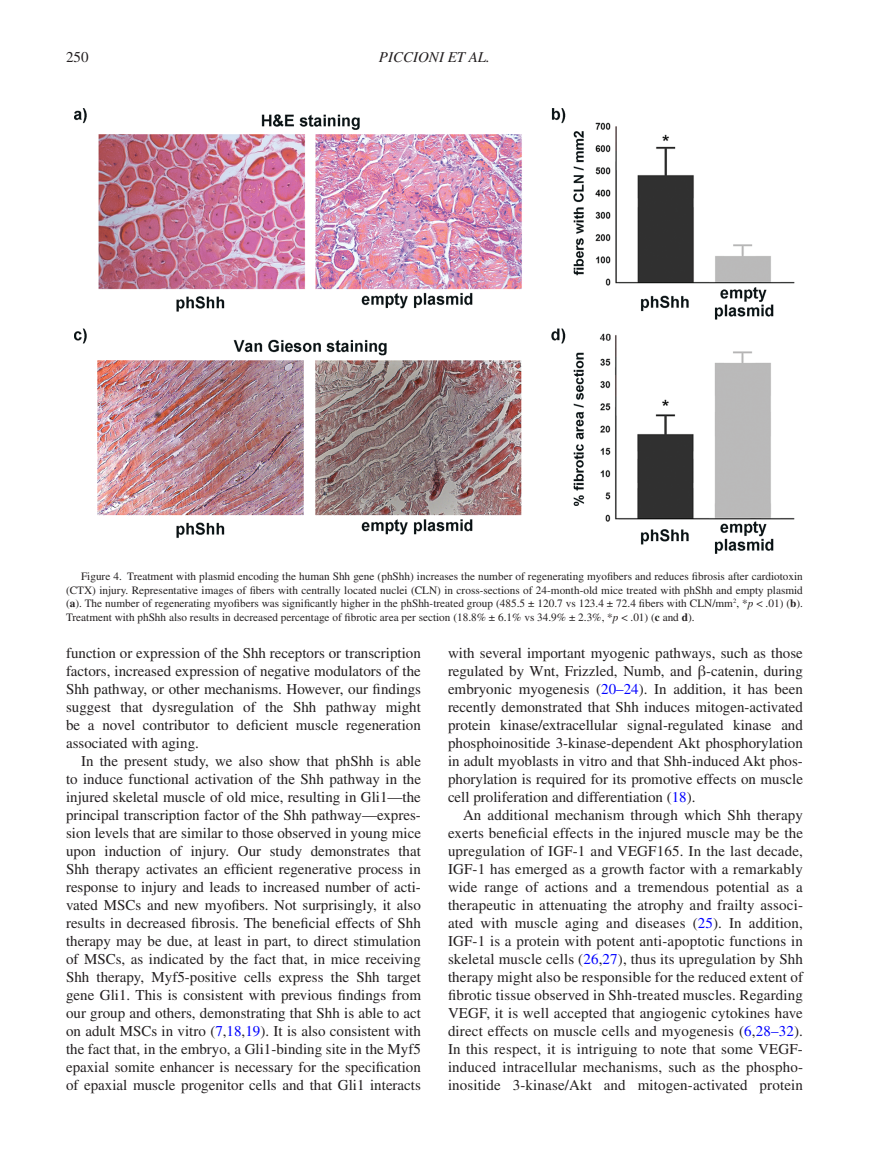
<style>
.page{position:relative;width:893px;height:1174px;background:#fff}
.page>*{position:absolute;margin:0;border:0;box-sizing:border-box;transform-origin:0 0}
.t1{font:15px/18px "Times LT Std";color:#231f20;text-align:justify}
.t2{font:italic 15px "Times LT Std";color:#231f20}
.t3{font:11.25px/13.5px "Times LT Std";color:#231f20;text-align:justify}
.s1{font-weight:700}
.s2{font-style:italic}
.s3{color:#00f}
.s4{font-family:"Gandhari Unicode"}
</style>
<div class="page">
<img style="left:74px;top:108px;width:720px;height:445px">
<p class="t1" style="left:66px;top:47px;width:24px">250</p>
<p class="t2" style="left:379px;top:48px;width:112px">PICCIONI ET AL.</p>
<p class="t3" style="left:66px;top:569px;width:738px;text-indent:15px">Figure 4. Treatment with plasmid encoding the human Shh gene (phShh) increases the number of regenerating myofibers and reduces fibrosis after cardiotoxin (CTX) injury. Representative images of fibers with centrally located nuclei (CLN) in cross-sections of 24-month-old mice treated with phShh and empty plasmid (<span class="s1">a</span>). The number of regenerating myofibers was significantly higher in the phShh-treated group (485.5 ± 120.7 vs 123.4 ± 72.4 fibers with CLN/mm<sup>2</sup>, *<span class="s2">p</span> &lt; .01) (<span class="s1">b</span>).<br>Treatment with phShh also results in decreased percentage of fibrotic area per section (18.8% ± 6.1% vs 34.9% ± 2.3%, *<span class="s2">p</span> &lt; .01) (<span class="s1">c</span> and <span class="s1">d</span>).</p>
<p class="t1" style="left:66px;top:643px;width:356px">function or expression of the Shh receptors or transcription factors, increased expression of negative modulators of the Shh pathway, or other mechanisms. However, our findings suggest that dysregulation of the Shh pathway might be a novel contributor to deficient muscle regeneration associated with aging.</p>
<p class="t1" style="left:66px;top:751px;width:357px;text-indent:15px">In the present study, we also show that phShh is able to induce functional activation of the Shh pathway in the injured skeletal muscle of old mice, resulting in Gli1—the principal transcription factor of the Shh pathway—expres&shy;sion levels that are similar to those observed in young mice upon induction of injury. Our study demonstrates that Shh therapy activates an efficient regenerative process in response to injury and leads to increased number of acti&shy;vated MSCs and new myofibers. Not surprisingly, it also results in decreased fibrosis. The beneficial effects of Shh therapy may be due, at least in part, to direct stimulation of MSCs, as indicated by the fact that, in mice receiving Shh therapy, Myf5-positive cells express the Shh target gene Gli1. This is consistent with previous findings from our group and others, demonstrating that Shh is able to act on adult MSCs in vitro (<span class="s3">7</span>,<span class="s3">18</span>,<span class="s3">19</span>). It is also consistent with the fact that, in the embryo, a Gli1-binding site in the Myf5 epaxial somite enhancer is necessary for the specification of epaxial muscle progenitor cells and that Gli1 interacts</p>
<p class="t1" style="left:448px;top:643px;width:356px">with several important myogenic pathways, such as those regulated by Wnt, Frizzled, Numb, and <span class="s4">β</span>-catenin, during embryonic myogenesis (<span class="s3">20–24</span>). In addition, it has been recently demonstrated that Shh induces mitogen-activated protein kinase/extracellular signal-regulated kinase and phosphoinositide 3-kinase-dependent Akt phosphorylation in adult myoblasts in vitro and that Shh-induced Akt phos&shy;phorylation is required for its promotive effects on muscle cell proliferation and differentiation (<span class="s3">18</span>).</p>
<p class="t1" style="left:448px;top:805px;width:357px;text-indent:15px">An additional mechanism through which Shh therapy exerts beneficial effects in the injured muscle may be the upregulation of IGF-1 and VEGF165. In the last decade, IGF-1 has emerged as a growth factor with a remarkably wide range of actions and a tremendous potential as a therapeutic in attenuating the atrophy and frailty associ&shy;ated with muscle aging and diseases (<span class="s3">25</span>). In addition, IGF-1 is a protein with potent anti-apoptotic functions in skeletal muscle cells (<span class="s3">26</span>,<span class="s3">27</span>), thus its upregulation by Shh therapy might also be responsible for the reduced extent of fibrotic tissue observed in Shh-treated muscles. Regarding VEGF, it is well accepted that angiogenic cytokines have direct effects on muscle cells and myogenesis (<span class="s3">6</span>,<span class="s3">28–32</span>).<br>In this respect, it is intriguing to note that some VEGF&shy;induced intracellular mechanisms, such as the phospho&shy;inositide 3-kinase/Akt and mitogen-activated protein</p>
</div>
